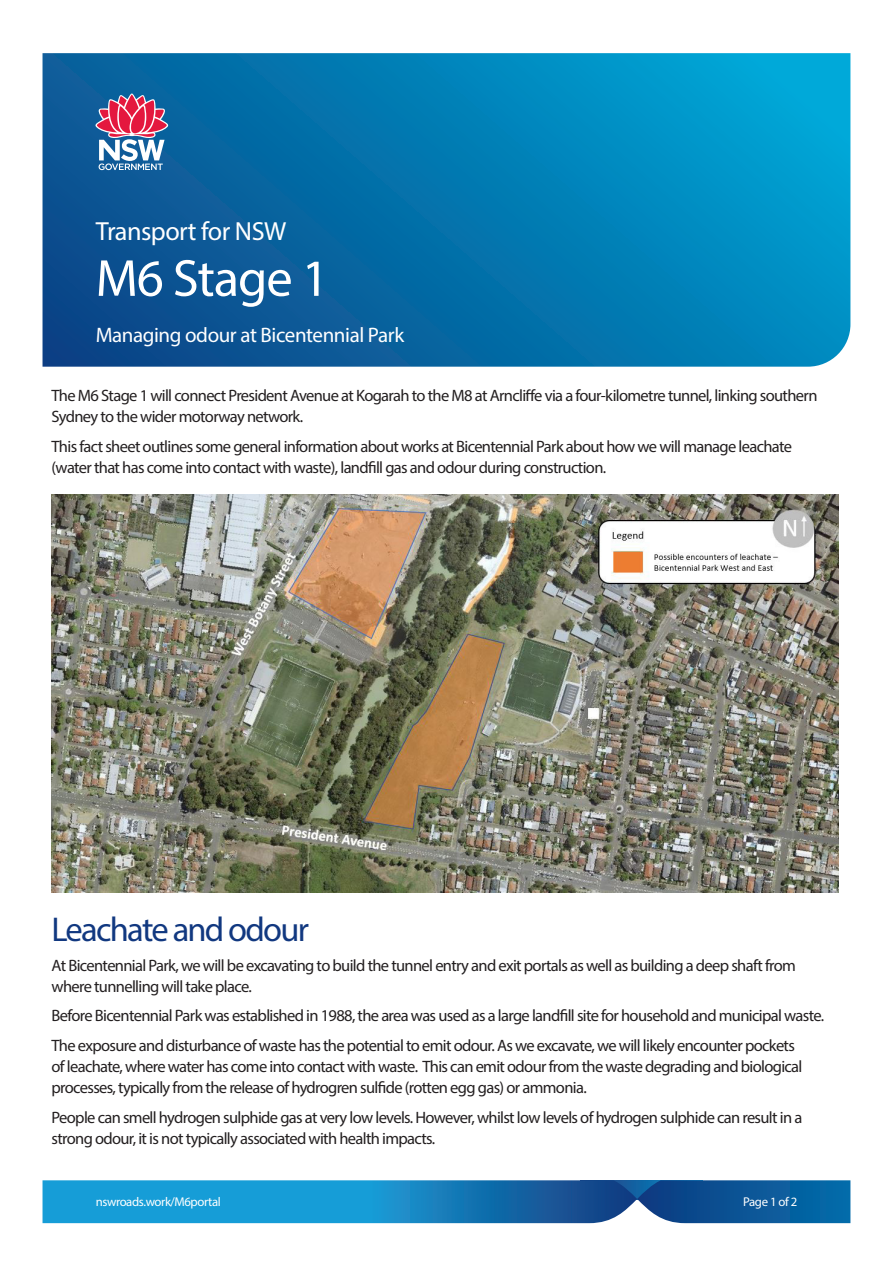
<style>
.page{position:relative;width:893px;height:1263px;background:#fff}
.page>*{position:absolute;margin:0;border:0;box-sizing:border-box;transform-origin:0 0}
.Heading_1{font:52.5px "Myriad Pro";letter-spacing:-.02em;color:#fff}
.Heading_2{font:34.5px "Myriad Pro";letter-spacing:-.05em;color:#113880}
.Heading_1-2{font:26.25px "Myriad Pro";letter-spacing:-.02em;color:#fff}
.Heading_1-3{font:21px "Myriad Pro";letter-spacing:-.02em;color:#fff}
.Heading_3{font:16.5px/21px "Myriad Pro";letter-spacing:-.04em;color:#231f20}
.t1{font:12.75px "Myriad Pro";letter-spacing:-.03em;color:#fff}
</style>
<div class="page">
<svg style="left:43px;top:1180px;width:807px;height:43px;background:#187db9"></svg>
<svg style="left:43px;top:53px;width:807px;height:314px;background:#0475ae"></svg>
<svg style="left:96px;top:94px;width:72px;height:76px"></svg>
<img style="left:52px;top:495px;width:787px;height:397px">
<p class="Heading_1-2" style="left:96px;top:215px;width:192px">Transport for NSW</p>
<p class="Heading_1" style="left:96px;top:246px;width:234px">M6 Stage 1</p>
<p class="Heading_1-3" style="left:96px;top:322px;width:310px">Managing odour at Bicentennial Park</p>
<h1 class="Heading_3" style="left:52px;top:385px;width:767px">The M6 Stage 1 will connect President Avenue at Kogarah to the M8 at Arncliffe via a four-kilometre tunnel, linking southern<br>Sydney to the wider motorway network.</h1>
<h1 class="Heading_3" style="left:52px;top:436px;width:742px">This fact sheet outlines some general information about works at Bicentennial Park about how we will manage leachate (water that has come into contact with waste), landfill gas and odour during construction.</h1>
<p class="Heading_2" style="left:52px;top:909px;width:259px">Leachate and odour</p>
<h1 class="Heading_3" style="left:52px;top:955px;width:746px">At Bicentennial Park, we will be excavating to build the tunnel entry and exit portals as well as building a deep shaft from where tunnelling will take place.</h1>
<h1 class="Heading_3" style="left:52px;top:1005px;width:774px">Before Bicentennial Park was established in 1988, the area was used as a large landfill site for household and municipal waste.</h1>
<h1 class="Heading_3" style="left:52px;top:1035px;width:752px">The exposure and disturbance of waste has the potential to emit odour. As we excavate, we will likely encounter pockets of leachate, where water has come into contact with waste. This can emit odour from the waste degrading and biological processes, typically from the release of hydrogren sulfide (rotten egg gas) or ammonia.</h1>
<h1 class="Heading_3" style="left:52px;top:1106px;width:752px">People can smell hydrogen sulphide gas at very low levels. However, whilst low levels of hydrogen sulphide can result in a strong odour, it is not typically associated with health impacts.</h1>
<p class="t1" style="left:96px;top:1194px;width:127px">nswroads.work/M6portal</p>
<p class="t1" style="left:743px;top:1194px;width:56px">Page 1 of 2</p>
</div>
